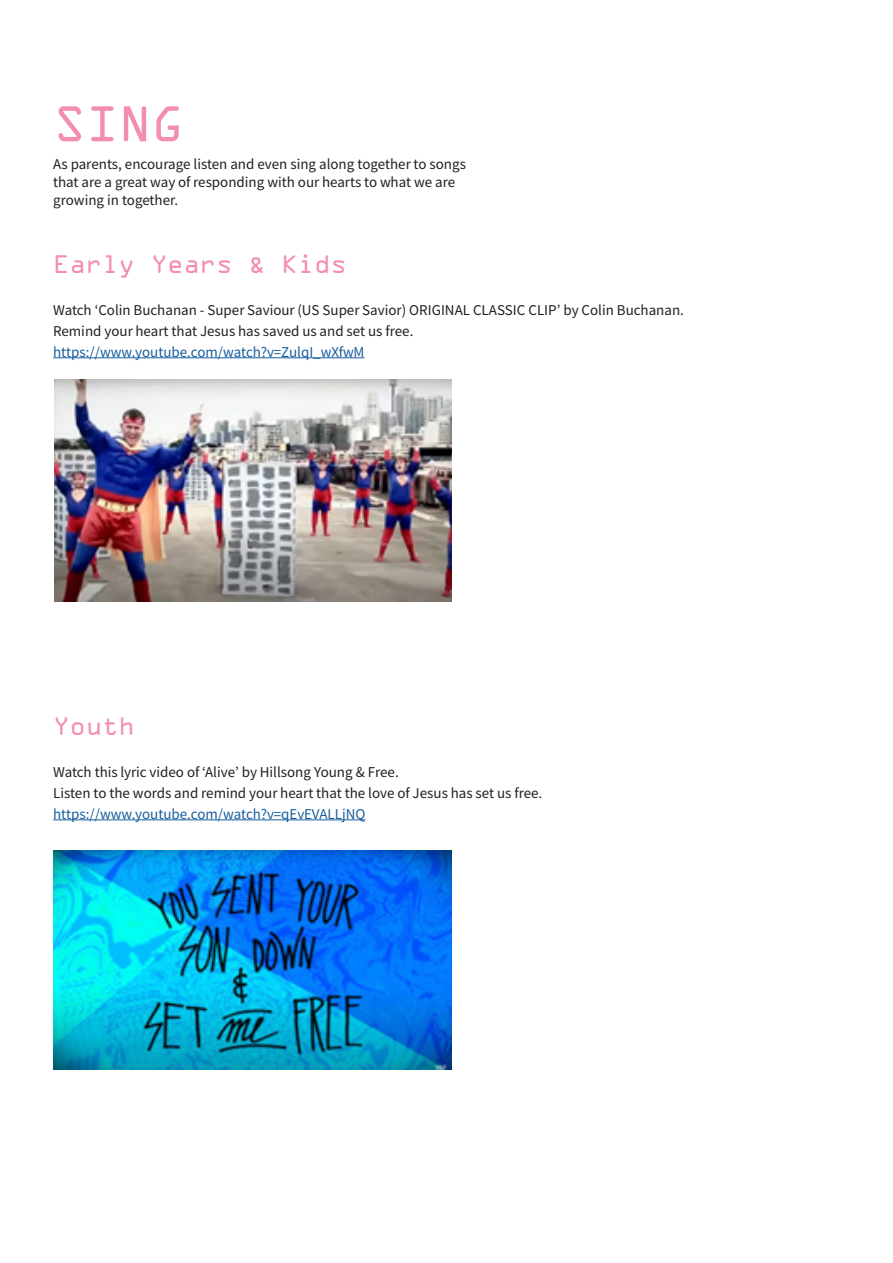
<style>
.page{position:relative;width:893px;height:1263px;background:#fff}
.page>*{position:absolute;margin:0;border:0;box-sizing:border-box;transform-origin:0 0}
.t1{font:54px "OCRA Extended";color:#f38eb2}
.t2{font:27px "OCRA Extended";color:#f38eb2}
.t3{font:15px/18px "Source Sans Variable";color:#231f20}
.t4{font:15px "Source Sans Variable";color:#175d9e}
</style>
<div class="page">
<hr style="left:53px;top:357px;width:312px;height:1px;background:#175d9e">
<hr style="left:53px;top:819px;width:312px;height:1px;background:#175d9e">
<img style="left:54px;top:379px;width:397px;height:223px">
<img style="left:54px;top:850px;width:397px;height:219px">
<p class="t1" style="left:53px;top:95px;width:132px">SING</p>
<p class="t3" style="left:53px;top:155px;width:414px">As parents, encourage listen and even sing along together to songs that are a great way of responding with our hearts to what we are growing in together.</p>
<p class="t2" style="left:53px;top:249px;width:295px">Early Years &amp; Kids</p>
<p class="t3" style="left:53px;top:301px;width:632px">Watch ‘Colin Buchanan - Super Saviour (US Super Savior) ORIGINAL CLASSIC CLIP’ by Colin Buchanan.</p>
<p class="t3" style="left:53px;top:322px;width:362px">Remind your heart that Jesus has saved us and set us free.</p>
<p class="t4" style="left:53px;top:343px;width:313px">https://www.youtube.com/watch?v=ZulqI_wXfwM</p>
<p class="t2" style="left:53px;top:711px;width:83px">Youth</p>
<p class="t3" style="left:53px;top:763px;width:347px">Watch this lyric video of ‘Alive’ by Hillsong Young &amp; Free.</p>
<p class="t3" style="left:53px;top:784px;width:491px">Listen to the words and remind your heart that the love of Jesus has set us free.</p>
<p class="t4" style="left:53px;top:805px;width:314px">https://www.youtube.com/watch?v=qEvEVALLjNQ</p>
</div>
